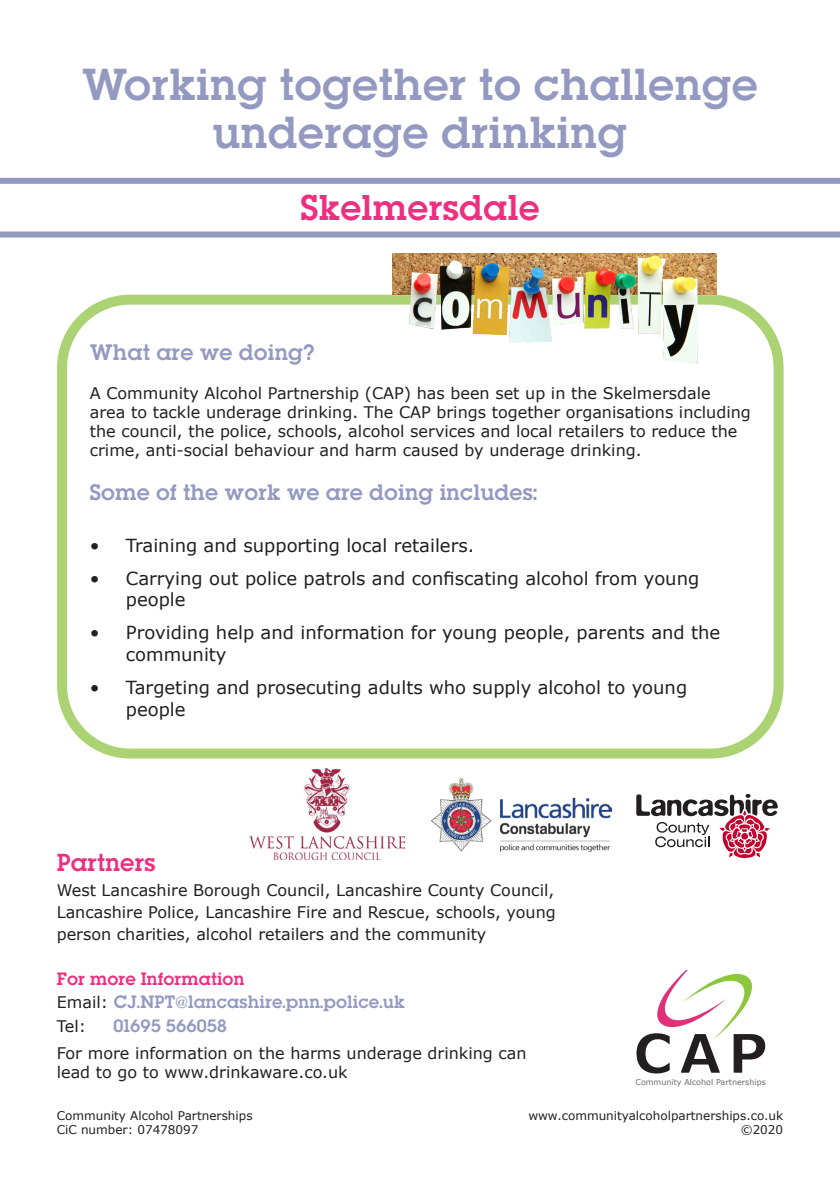
<style>
.page{position:relative;width:840px;height:1191px;background:#fff}
.page>*{position:absolute;margin:0;border:0;box-sizing:border-box;transform-origin:0 0}
.Big_Block_Text{font:40px/48px "Lubalin Demi";color:#9499c1;text-align:center}
.Name_box_-_Lubalin_G{font:32px "Lubalin Demi";color:#ed2f80}
.t1{font:22px "Lubalin Demi";color:#ed2f80}
.Outlined_Textbox{font:20px "Lubalin Demi";color:#9499c1}
.t2{font:18px/21.6px "Verdana";color:#231f20}
.Outlined_Textbox-2{font:16px/19.2px "Verdana";color:#231f20}
.t3{font:16px "Lubalin Demi";color:#9499c1}
.t4{font:16px "Lubalin Demi";color:#ed2f80}
.t5{font:12px "Verdana";color:#231f20}
.t6{font:8px "Verdana";color:#6c6d70}
.s1{font-family:"Verdana";color:#231f20}
</style>
<div class="page">
<svg style="left:636px;top:970px;width:130px;height:104px"></svg>
<div style="left:57px;top:295px;width:726px;height:463px;border:10px solid #acd373;border-radius:68px"></div>
<svg style="left:0;top:178px;width:839px;height:59px"></svg>
<img style="left:392px;top:253px;width:323px;height:111px">
<img style="left:431px;top:778px;width:180px;height:73px">
<svg style="left:636px;top:794px;width:142px;height:65px"></svg>
<img style="left:249px;top:768px;width:155px;height:91px">
<p class="Big_Block_Text" style="left:82px;top:60px;width:677px">Working together to challenge underage drinking</p>
<p class="Name_box_-_Lubalin_G" style="left:300px;top:185px;width:241px">Skelmersdale</p>
<p class="Outlined_Textbox" style="left:90px;top:338px;width:226px">What are we doing?</p>
<p class="Outlined_Textbox-2" style="left:90px;top:383px;width:662px">A Community Alcohol Partnership (CAP) has been set up in the Skelmersdale<br>area to tackle underage drinking. The CAP brings together organisations including the council, the police, schools, alcohol services and local retailers to reduce the crime, anti-social behaviour and harm caused by underage drinking.</p>
<p class="Outlined_Textbox" style="left:90px;top:477px;width:449px">Some of the work we are doing includes:</p>
<p class="t2" style="left:90px;top:534px;width:386px">• Training and supporting local retailers.</p>
<p class="t2" style="left:126px;top:567px;width:574px;text-indent:-36px">• Carrying out police patrols and confiscating alcohol from young people</p>
<p class="t2" style="left:126px;top:622px;width:595px;text-indent:-36px">• Providing help and information for young people, parents and the community</p>
<p class="t2" style="left:126px;top:676px;width:562px;text-indent:-36px">• Targeting and prosecuting adults who supply alcohol to young people</p>
<p class="t1" style="left:57px;top:846px;width:100px">Partners</p>
<p class="Outlined_Textbox-2" style="left:57px;top:879px;width:500px;line-height:22px;text-align:justify">West Lancashire Borough Council, Lancashire County Council, Lancashire Police, Lancashire Fire and Rescue, schools, young person charities, alcohol retailers and the community</p>
<p class="t4" style="left:57px;top:967px;width:189px">For more Information</p>
<p class="t3" style="left:57px;top:990px;width:349px"><span class="s1">Email:</span> CJ.NPT@lancashire.pnn.police.uk</p>
<p class="Outlined_Textbox-2" style="left:57px;top:1016px;width:31px">Tel:</p>
<p class="t3" style="left:113px;top:1014px;width:115px">01695 566058</p>
<p class="Outlined_Textbox-2" style="left:57px;top:1043px;width:471px">For more information on the harms underage drinking can lead to go to www.drinkaware.co.uk</p>
<p class="t6" style="left:635px;top:1077px;width:132px">Community Alcohol Partnerships</p>
<p class="t5" style="left:57px;top:1107px;width:197px">Community Alcohol Partnerships</p>
<p class="t5" style="left:528px;top:1107px;width:256px">www.communityalcoholpartnerships.co.uk</p>
<p class="t5" style="left:57px;top:1121px;width:143px">CiC number: 07478097</p>
<p class="t5" style="left:740px;top:1121px;width:44px">©2020</p>
</div>
